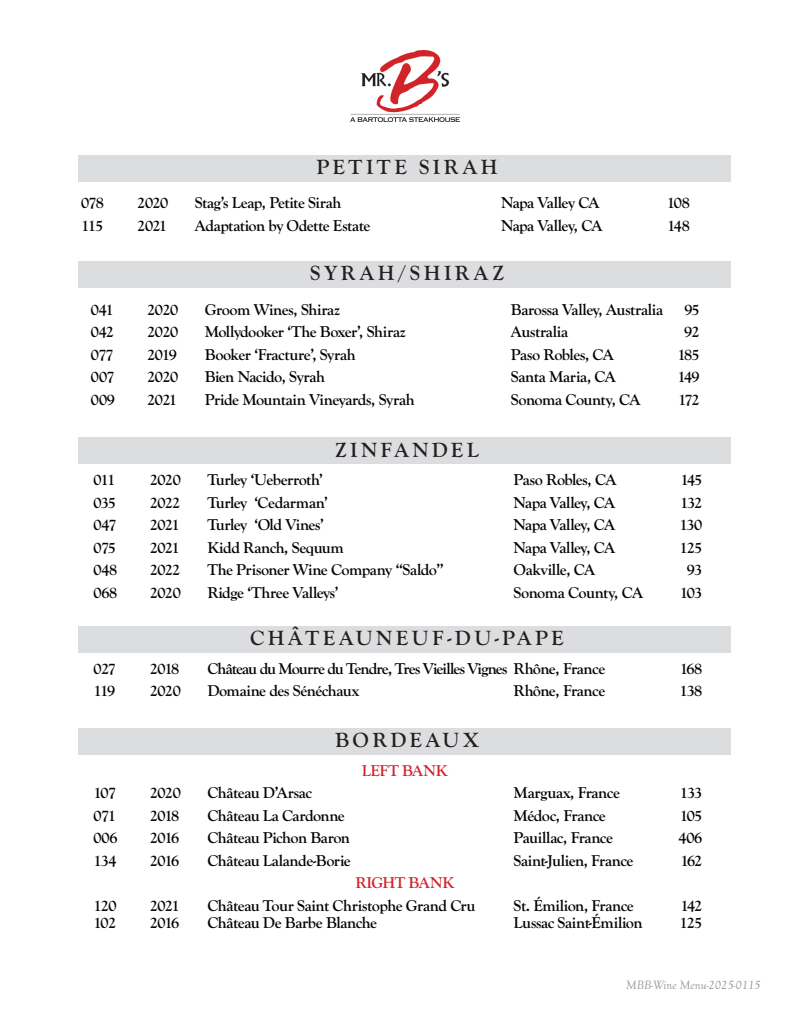
<style>
.page{position:relative;width:810px;height:1035px;background:#fff}
.page>*{position:absolute;margin:0;border:0;box-sizing:border-box;transform-origin:0 0}
.t1{font:700 21.25px "Goudy Old Sty";letter-spacing:.16em;color:#231f20}
.t2{font:700 16.25px "Goudy Old Sty";letter-spacing:-.03em;color:#040503}
.t3{font:700 16.25px "Goudy Old Sty";letter-spacing:-.05em;color:#040503}
.t4{font:700 16.25px "Goudy Old Sty";letter-spacing:-.025em;color:#d3202a}
.t5{font:700 16.25px "Goudy Old Sty";letter-spacing:-.01em;color:#040503}
.t6{font:italic 12.5px "Goudy Old Sty";color:#939598}
</style>
<div class="page">
<img style="left:350px;top:50px;width:110px;height:71px">
<div style="left:79px;top:262px;width:652px;height:26px;background:#dcdddf"></div>
<div style="left:79px;top:437px;width:652px;height:27px;background:#dcdddf"></div>
<div style="left:79px;top:626px;width:652px;height:26px;background:#dcdddf"></div>
<div style="left:79px;top:728px;width:652px;height:26px;background:#dcdddf"></div>
<div style="left:79px;top:155px;width:652px;height:27px;background:#dcdddf"></div>
<p class="t1" style="left:316px;top:155px;width:183px">PETITE SIRAH</p>
<p class="t2" style="left:81px;top:194px;width:24px">078</p>
<p class="t2" style="left:137px;top:194px;width:32px">2020</p>
<p class="t2" style="left:195px;top:194px;width:148px">Stag’s Leap, Petite Sirah</p>
<p class="t2" style="left:501px;top:194px;width:100px">Napa Valley CA</p>
<p class="t2" style="left:667px;top:194px;width:24px">108</p>
<p class="t2" style="left:81px;top:216px;width:24px">115</p>
<p class="t2" style="left:137px;top:216px;width:31px">2021</p>
<p class="t2" style="left:195px;top:216px;width:177px">Adaptation by Odette Estate</p>
<p class="t2" style="left:501px;top:216px;width:103px">Napa Valley, CA</p>
<p class="t2" style="left:667px;top:216px;width:24px">148</p>
<p class="t1" style="left:310px;top:261px;width:195px">SYRAH/SHIRAZ</p>
<p class="t2" style="left:91px;top:300px;width:24px">041</p>
<p class="t2" style="left:147px;top:300px;width:32px">2020</p>
<p class="t2" style="left:205px;top:300px;width:137px">Groom Wines, Shiraz</p>
<p class="t2" style="left:511px;top:300px;width:154px">Barossa Valley, Australia</p>
<p class="t2" style="left:684px;top:300px;width:17px">95</p>
<p class="t2" style="left:91px;top:323px;width:24px">042</p>
<p class="t2" style="left:147px;top:323px;width:32px">2020</p>
<p class="t2" style="left:205px;top:323px;width:203px">Mollydooker ‘The Boxer’, Shiraz</p>
<p class="t2" style="left:511px;top:323px;width:59px">Australia</p>
<p class="t2" style="left:684px;top:323px;width:17px">92</p>
<p class="t2" style="left:91px;top:345px;width:24px">077</p>
<p class="t2" style="left:147px;top:345px;width:31px">2019</p>
<p class="t2" style="left:205px;top:345px;width:153px">Booker ‘Fracture’, Syrah</p>
<p class="t2" style="left:511px;top:345px;width:104px">Paso Robles, CA</p>
<p class="t2" style="left:677px;top:345px;width:24px">185</p>
<p class="t2" style="left:91px;top:368px;width:25px">007</p>
<p class="t2" style="left:147px;top:368px;width:32px">2020</p>
<p class="t2" style="left:205px;top:368px;width:122px">Bien Nacido, Syrah</p>
<p class="t2" style="left:511px;top:368px;width:106px">Santa Maria, CA</p>
<p class="t2" style="left:677px;top:368px;width:24px">149</p>
<p class="t2" style="left:91px;top:390px;width:26px">009</p>
<p class="t2" style="left:147px;top:390px;width:31px">2021</p>
<p class="t2" style="left:205px;top:390px;width:212px">Pride Mountain Vineyards, Syrah</p>
<p class="t2" style="left:511px;top:390px;width:131px">Sonoma County, CA</p>
<p class="t2" style="left:678px;top:390px;width:23px">172</p>
<p class="t1" style="left:335px;top:438px;width:145px">ZINFANDEL</p>
<p class="t2" style="left:94px;top:471px;width:23px">011</p>
<p class="t2" style="left:150px;top:471px;width:32px">2020</p>
<p class="t2" style="left:207px;top:471px;width:117px">Turley ‘Ueberroth’</p>
<p class="t2" style="left:514px;top:471px;width:104px">Paso Robles, CA</p>
<p class="t2" style="left:680px;top:471px;width:23px">145</p>
<p class="t2" style="left:94px;top:493px;width:24px">035</p>
<p class="t2" style="left:150px;top:493px;width:32px">2022</p>
<p class="t2" style="left:207px;top:493px;width:122px">Turley ‘Cedarman’</p>
<p class="t2" style="left:514px;top:493px;width:103px">Napa Valley, CA</p>
<p class="t2" style="left:680px;top:493px;width:24px">132</p>
<p class="t2" style="left:94px;top:516px;width:24px">047</p>
<p class="t2" style="left:150px;top:516px;width:31px">2021</p>
<p class="t2" style="left:207px;top:516px;width:118px">Turley ‘Old Vines’</p>
<p class="t2" style="left:514px;top:516px;width:103px">Napa Valley, CA</p>
<p class="t2" style="left:679px;top:516px;width:24px">130</p>
<p class="t2" style="left:94px;top:538px;width:24px">075</p>
<p class="t2" style="left:150px;top:538px;width:31px">2021</p>
<p class="t2" style="left:207px;top:538px;width:138px">Kidd Ranch, Sequum</p>
<p class="t2" style="left:514px;top:538px;width:103px">Napa Valley, CA</p>
<p class="t2" style="left:680px;top:538px;width:24px">125</p>
<p class="t2" style="left:94px;top:561px;width:25px">048</p>
<p class="t2" style="left:150px;top:561px;width:32px">2022</p>
<p class="t2" style="left:207px;top:561px;width:238px">The Prisoner Wine Company “Saldo”</p>
<p class="t5" style="left:514px;top:561px;width:83px">Oakville, CA</p>
<p class="t2" style="left:687px;top:561px;width:17px">93</p>
<p class="t2" style="left:94px;top:583px;width:25px">068</p>
<p class="t2" style="left:150px;top:583px;width:32px">2020</p>
<p class="t2" style="left:207px;top:583px;width:133px">Ridge ‘Three Valleys’</p>
<p class="t2" style="left:514px;top:583px;width:131px">Sonoma County, CA</p>
<p class="t2" style="left:680px;top:583px;width:24px">103</p>
<p class="t1" style="left:250px;top:626px;width:315px">CHÂTEAUNEUF-DU-PAPE</p>
<p class="t2" style="left:94px;top:659px;width:24px">027</p>
<p class="t2" style="left:150px;top:659px;width:31px">2018</p>
<p class="t3" style="left:207px;top:659px;width:399px">Château du Mourre du Tendre, Tres Vieilles Vignes Rhône, France</p>
<p class="t2" style="left:680px;top:659px;width:24px">168</p>
<p class="t2" style="left:94px;top:682px;width:23px">119</p>
<p class="t2" style="left:150px;top:682px;width:32px">2020</p>
<p class="t2" style="left:207px;top:682px;width:153px">Domaine des Sénéchaux</p>
<p class="t2" style="left:514px;top:682px;width:93px">Rhône, France</p>
<p class="t2" style="left:680px;top:682px;width:24px">138</p>
<p class="t1" style="left:335px;top:728px;width:145px">BORDEAUX</p>
<p class="t4" style="left:362px;top:761px;width:87px">LEFT BANK</p>
<p class="t2" style="left:94px;top:784px;width:24px">107</p>
<p class="t2" style="left:150px;top:784px;width:32px">2020</p>
<p class="t2" style="left:207px;top:784px;width:106px">Château D’Arsac</p>
<p class="t2" style="left:514px;top:784px;width:108px">Marguax, France</p>
<p class="t2" style="left:680px;top:784px;width:24px">133</p>
<p class="t2" style="left:94px;top:806px;width:24px">071</p>
<p class="t2" style="left:150px;top:806px;width:31px">2018</p>
<p class="t2" style="left:207px;top:806px;width:139px">Château La Cardonne</p>
<p class="t2" style="left:514px;top:806px;width:94px">Médoc, France</p>
<p class="t2" style="left:680px;top:806px;width:24px">105</p>
<p class="t2" style="left:94px;top:829px;width:26px">006</p>
<p class="t2" style="left:150px;top:829px;width:31px">2016</p>
<p class="t2" style="left:207px;top:829px;width:144px">Château Pichon Baron</p>
<p class="t2" style="left:514px;top:829px;width:101px">Pauillac, France</p>
<p class="t2" style="left:679px;top:829px;width:25px">406</p>
<p class="t2" style="left:94px;top:851px;width:24px">134</p>
<p class="t2" style="left:150px;top:851px;width:31px">2016</p>
<p class="t2" style="left:207px;top:851px;width:145px">Château Lalande-Borie</p>
<p class="t2" style="left:514px;top:851px;width:121px">Saint-Julien, France</p>
<p class="t2" style="left:680px;top:851px;width:23px">162</p>
<p class="t4" style="left:355px;top:874px;width:100px">RIGHT BANK</p>
<p class="t2" style="left:94px;top:896px;width:25px">120</p>
<p class="t2" style="left:150px;top:896px;width:31px">2021</p>
<p class="t2" style="left:207px;top:896px;width:270px">Château Tour Saint Christophe Grand Cru</p>
<p class="t2" style="left:514px;top:896px;width:122px">St. Émilion, France</p>
<p class="t2" style="left:681px;top:896px;width:23px">142</p>
<p class="t2" style="left:94px;top:914px;width:24px">102</p>
<p class="t2" style="left:150px;top:914px;width:31px">2016</p>
<p class="t2" style="left:207px;top:914px;width:171px">Château De Barbe Blanche</p>
<p class="t2" style="left:514px;top:914px;width:131px">Lussac Saint-Émilion</p>
<p class="t2" style="left:680px;top:914px;width:24px">125</p>
<p class="t6" style="left:626px;top:978px;width:136px">MBB-Wine Menu-2025-0115</p>
</div>
